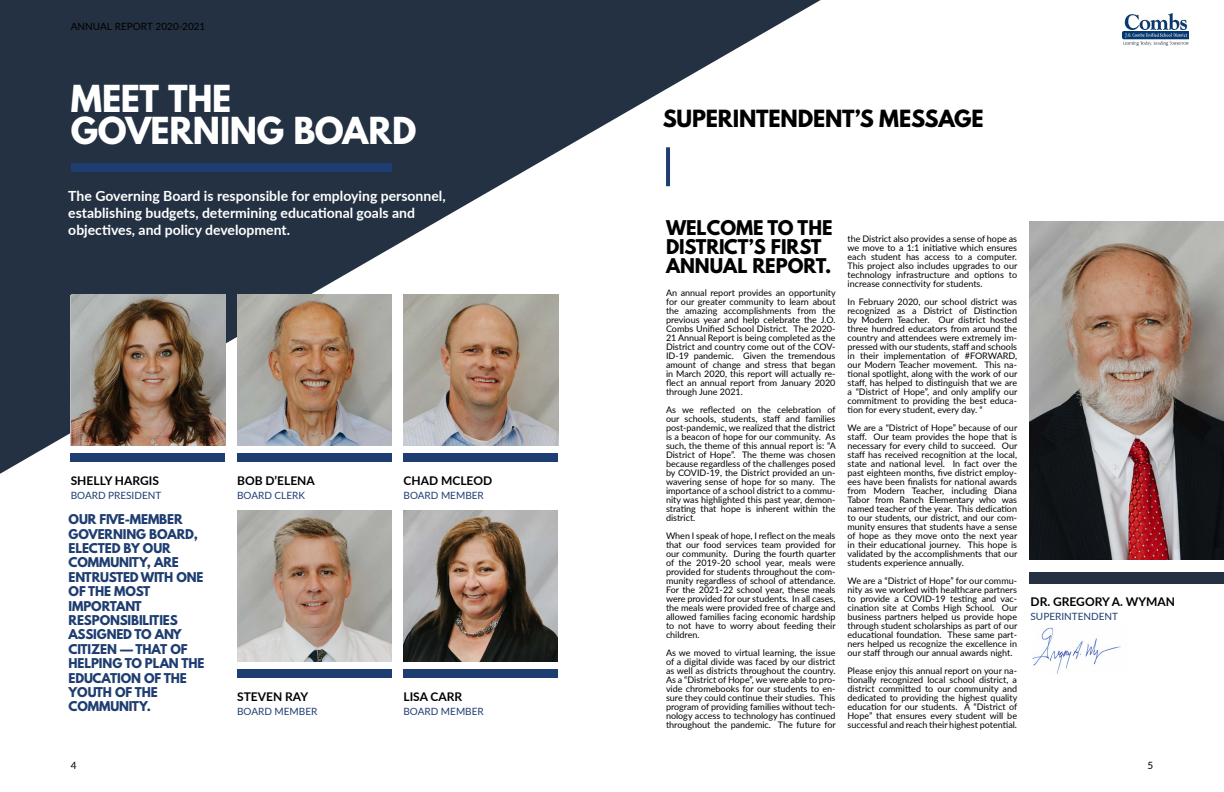
<style>
.page{position:relative;width:1224px;height:792px;background:#fff}
.page>*{position:absolute;margin:0;border:0;box-sizing:border-box;transform-origin:0 0}
.t1{font:700 33px/32px "League Spartan";letter-spacing:-.01em;color:#fff}
.t2{font:700 21px "League Spartan";letter-spacing:-.005em;color:#000}
.t3{font:700 18px/19px "League Spartan";color:#000}
.t4{font:700 14px/16.8px "Lato";color:#fff}
.t5{font:700 12px/14.4px "League Spartan";letter-spacing:-.01em;color:#1e3d71}
.t6{font:700 12px "Lato";color:#000}
.t7{font:10px "Lato";color:#1e3d71}
.t8{font:10px "Lato";color:#000}
.t9{font:9px/9px "Lato";color:#000;text-align:justify}
</style>
<div class="page">
<svg style="left:0;top:0;width:821px;height:474px;fill:#233142"></svg>
<img style="left:71px;top:295px;width:154px;height:151px">
<img style="left:237px;top:295px;width:155px;height:151px">
<img style="left:404px;top:295px;width:154px;height:151px">
<div style="left:71px;top:453px;width:154px;height:9px;background:#1e3d71"></div>
<div style="left:237px;top:453px;width:155px;height:9px;background:#1e3d71"></div>
<div style="left:404px;top:453px;width:154px;height:9px;background:#1e3d71"></div>
<img style="left:237px;top:510px;width:155px;height:151px">
<img style="left:403px;top:510px;width:155px;height:151px">
<div style="left:237px;top:669px;width:155px;height:8px;background:#1e3d71"></div>
<div style="left:403px;top:669px;width:155px;height:8px;background:#1e3d71"></div>
<img style="left:1029px;top:222px;width:195px;height:338px">
<div style="left:71px;top:163px;width:321px;height:8px;background:#1e3d71"></div>
<div style="left:1029px;top:572px;width:195px;height:12px;background:#233142"></div>
<hr style="left:666px;top:147px;width:4px;height:39px;background:#1e3d71">
<img style="left:1033px;top:627px;width:88px;height:47px">
<img style="left:1122px;top:14px;width:67px;height:32px">
<p class="t8" style="left:71px;top:19px;width:136px">ANNUAL REPORT 2020-2021</p>
<h1 class="t1" style="left:71px;top:82px;width:347px">MEET THE<br>GOVERNING BOARD</h1>
<h3 class="t4" style="left:68px;top:187px;width:379px">The Governing Board is responsible for employing personnel, establishing budgets, determining educational goals and objectives, and policy development.</h3>
<h3 class="t6" style="left:71px;top:472px;width:90px">SHELLY HARGIS</h3>
<p class="t7" style="left:71px;top:488px;width:92px">BOARD PRESIDENT</p>
<h3 class="t5" style="left:69px;top:512px;width:137px">OUR FIVE-MEMBER<br>GOVERNING BOARD,<br>ELECTED BY OUR<br>COMMUNITY, ARE<br>ENTRUSTED WITH ONE<br>OF THE MOST<br>IMPORTANT<br>RESPONSIBILITIES<br>ASSIGNED TO ANY<br>CITIZEN — THAT OF<br>HELPING TO PLAN THE<br>EDUCATION OF THE<br>YOUTH OF THE<br>COMMUNITY.</h3>
<h3 class="t6" style="left:237px;top:472px;width:79px">BOB D’ELENA</h3>
<p class="t7" style="left:237px;top:488px;width:69px">BOARD CLERK</p>
<h3 class="t6" style="left:237px;top:688px;width:73px">STEVEN RAY</h3>
<p class="t7" style="left:237px;top:704px;width:82px">BOARD MEMBER</p>
<h3 class="t6" style="left:404px;top:472px;width:90px">CHAD MCLEOD</h3>
<p class="t7" style="left:404px;top:488px;width:82px">BOARD MEMBER</p>
<h3 class="t6" style="left:403px;top:688px;width:60px">LISA CARR</h3>
<p class="t7" style="left:403px;top:704px;width:82px">BOARD MEMBER</p>
<h2 class="t2" style="left:663px;top:102px;width:322px">SUPERINTENDENT’S MESSAGE</h2>
<h3 class="t3" style="left:666px;top:218px;width:168px">WELCOME TO THE<br>DISTRICT’S FIRST<br>ANNUAL REPORT.</h3>
<p class="t9" style="left:666px;top:288px;width:171px">An annual report provides an opportunity for our greater community to learn about the amazing accomplishments from the previous year and help celebrate the J.O.<br>Combs Unified School District. The 2020- 21 Annual Report is being completed as the District and country come out of the COV-ID-19 pandemic. Given the tremendous amount of change and stress that began in March 2020, this report will actually re&shy;flect an annual report from January 2020 through June 2021.</p>
<p class="t9" style="left:666px;top:405px;width:171px">As we reflected on the celebration of our schools, students, staff and families post-pandemic, we realized that the district is a beacon of hope for our community. As such, the theme of this annual report is: “A District of Hope”. The theme was chosen because regardless of the challenges posed by COVID-19, the District provided an un&shy;wavering sense of hope for so many. The importance of a school district to a commu&shy;nity was highlighted this past year, demon&shy;strating that hope is inherent within the district.</p>
<p class="t9" style="left:666px;top:531px;width:171px">When I speak of hope, I reflect on the meals that our food services team provided for our community. During the fourth quarter of the 2019-20 school year, meals were provided for students throughout the com&shy;munity regardless of school of attendance.<br>For the 2021-22 school year, these meals were provided for our students. In all cases, the meals were provided free of charge and allowed families facing economic hardship to not have to worry about feeding their children.</p>
<p class="t9" style="left:666px;top:648px;width:171px">As we moved to virtual learning, the issue of a digital divide was faced by our district as well as districts throughout the country.<br>As a “District of Hope”, we were able to pro&shy;vide chromebooks for our students to en&shy;sure they could continue their studies. This program of providing families without tech&shy;nology access to technology has continued throughout the pandemic. The future for</p>
<p class="t9" style="left:848px;top:234px;width:171px">the District also provides a sense of hope as we move to a 1:1 initiative which ensures each student has access to a computer.<br>This project also includes upgrades to our technology infrastructure and options to increase connectivity for students.</p>
<p class="t9" style="left:848px;top:297px;width:171px">In February 2020, our school district was recognized as a District of Distinction by Modern Teacher. Our district hosted three hundred educators from around the country and attendees were extremely im&shy;pressed with our students, staff and schools in their implementation of #FORWARD, our Modern Teacher movement. This na&shy;tional spotlight, along with the work of our staff, has helped to distinguish that we are a “District of Hope”, and only amplify our commitment to providing the best educa&shy;tion for every student, every day. “</p>
<p class="t9" style="left:848px;top:423px;width:171px">We are a “District of Hope” because of our staff. Our team provides the hope that is necessary for every child to succeed. Our staff has received recognition at the local, state and national level. In fact over the past eighteen months, five district employ&shy;ees have been finalists for national awards from Modern Teacher, including Diana Tabor from Ranch Elementary who was named teacher of the year. This dedication to our students, our district, and our com&shy;munity ensures that students have a sense of hope as they move onto the next year in their educational journey. This hope is validated by the accomplishments that our students experience annually.</p>
<p class="t9" style="left:848px;top:576px;width:171px">We are a “District of Hope” for our commu&shy;nity as we worked with healthcare partners to provide a COVID-19 testing and vac&shy;cination site at Combs High School. Our business partners helped us provide hope through student scholarships as part of our educational foundation. These same part&shy;ners helped us recognize the excellence in our staff through our annual awards night.</p>
<p class="t9" style="left:848px;top:666px;width:171px">Please enjoy this annual report on your na&shy;tionally recognized local school district, a district committed to our community and dedicated to providing the highest quality education for our students. A “District of Hope” that ensures every student will be successful and reach their highest potential.</p>
<h3 class="t6" style="left:1031px;top:592px;width:146px">DR. GREGORY A. WYMAN</h3>
<p class="t7" style="left:1031px;top:609px;width:89px">SUPERINTENDENT</p>
<p class="t8" style="left:71px;top:758px;width:7px">4</p>
<p class="t8" style="left:1147px;top:758px;width:7px">5</p>
</div>
